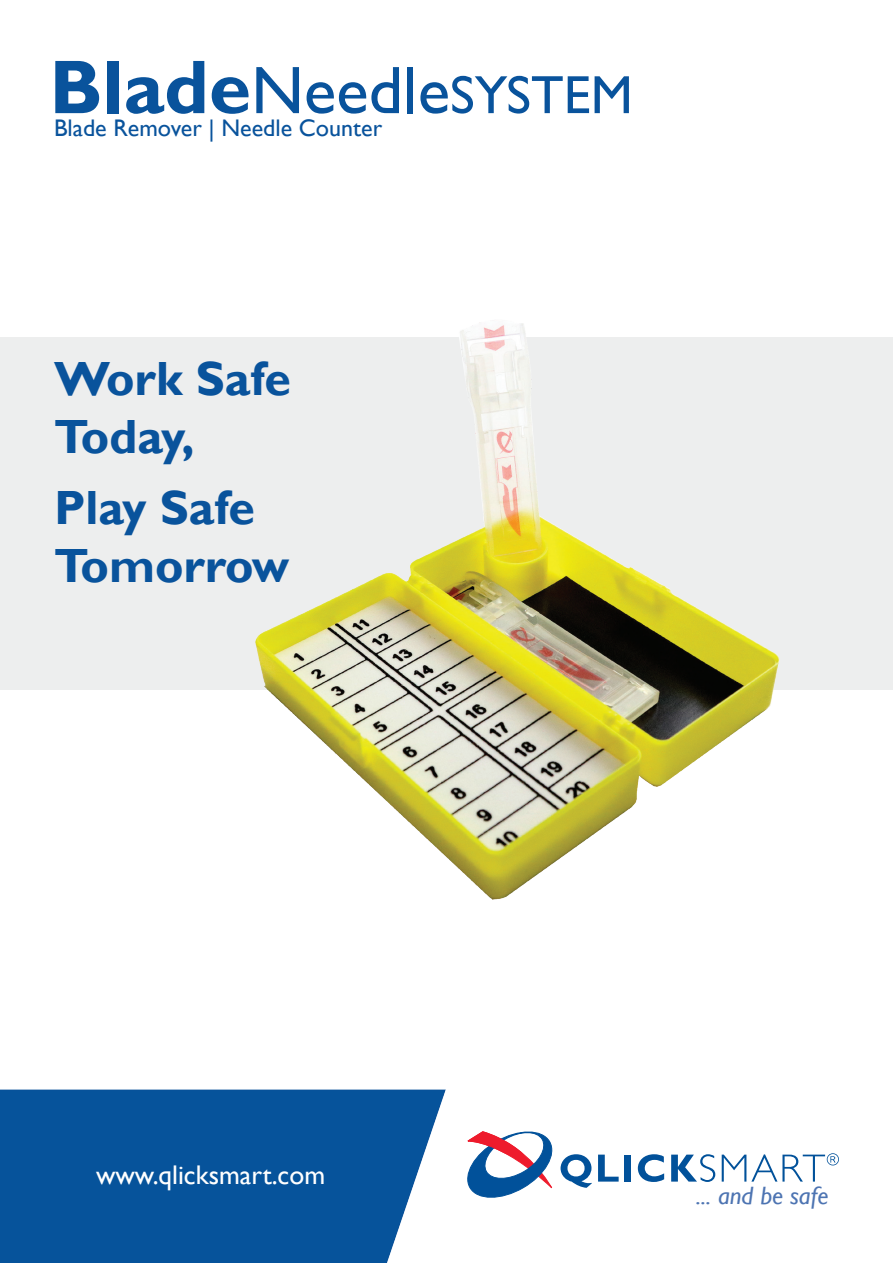
<style>
.page{position:relative;width:893px;height:1263px;background:#fff}
.page>*{position:absolute;margin:0;border:0;box-sizing:border-box;transform-origin:0 0}
.t1{font:67.5px "Gill Sans";color:#09539c}
.t2{font:700 48px/57.6px "Gill Sans";color:#09539c}
.t3{font:27px "Gill Sans";color:#fff}
.t4{font:italic 25.05px "Gill Sans";color:#4d74b2}
.t5{font:24px "Gill Sans";color:#09539c}
.s1{font-weight:700;font-size:76.5px}
.s2{font-size:54px}
</style>
<div class="page">
<div style="left:0;top:337px;width:893px;height:353px;background:#edeeee"></div>
<img style="left:0;top:1090px;width:815px;height:173px">
<svg style="left:598px;top:1154px;width:21px;height:27px"></svg>
<div style="left:624px;top:1154px;width:7px;height:27px;background:#01519a"></div>
<svg style="left:638px;top:1154px;width:26px;height:28px"></svg>
<svg style="left:671px;top:1154px;width:44px;height:28px"></svg>
<svg style="left:722px;top:1153px;width:117px;height:28px"></svg>
<svg style="left:463px;top:1129px;width:129px;height:71px"></svg>
<img style="left:255px;top:322px;width:525px;height:578px">
<h1 class="t1" style="left:50px;top:51px;width:585px"><span class="s1">Blade</span>Needle<span class="s2">SYSTEM</span></h1>
<p class="t5" style="left:54px;top:114px;width:330px">Blade Remover | Needle Counter</p>
<p class="t2" style="left:54px;top:352px;width:238px">Work Safe<br>Today,</p>
<p class="t2" style="left:54px;top:481px;width:237px">Play Safe<br>Tomorrow</p>
<p class="t3" style="left:96px;top:1159px;width:231px">www.qlicksmart.com</p>
<p class="t4" style="left:696px;top:1181px;width:134px">... and be safe</p>
</div>
